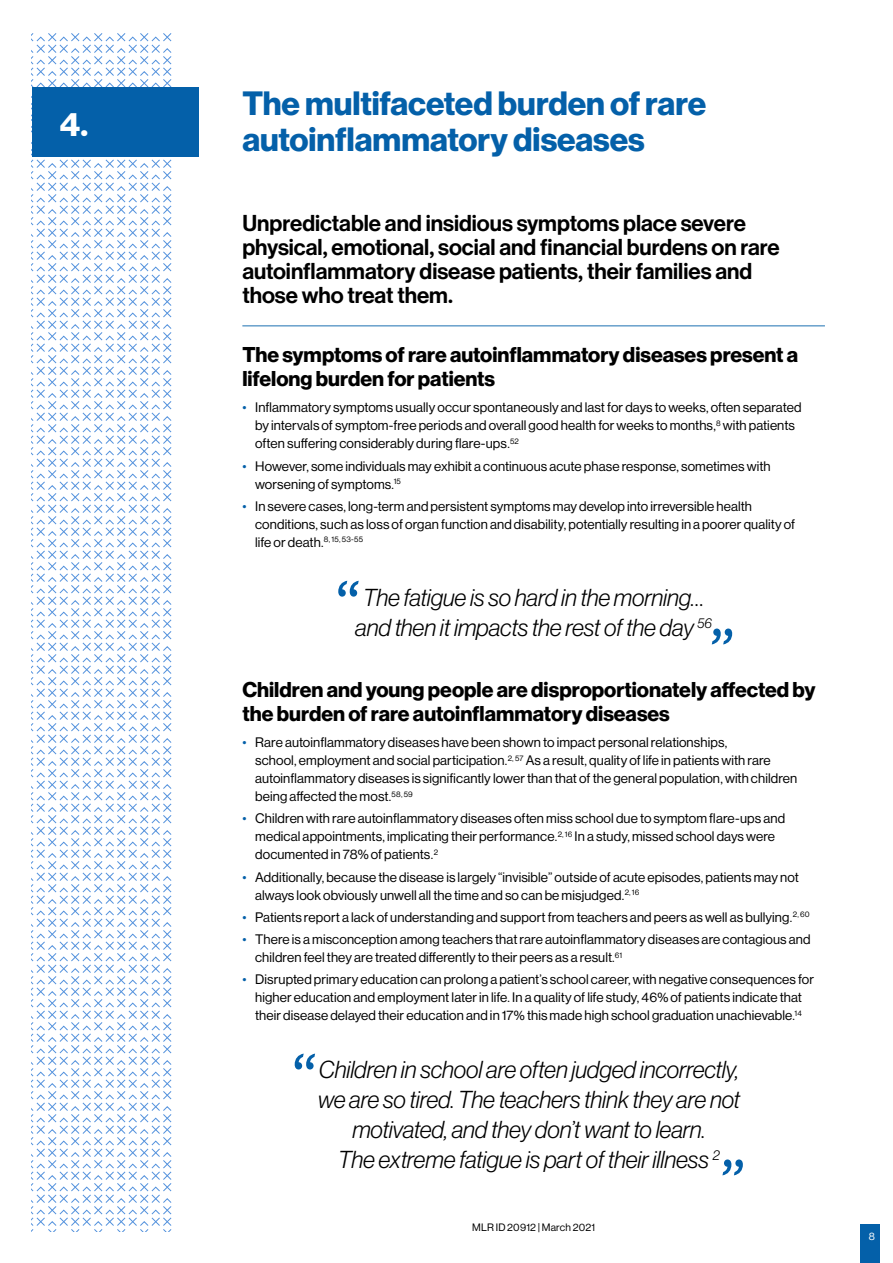
<style>
.page{position:relative;width:893px;height:1263px;background:#fff}
.page>*{position:absolute;margin:0;border:0;box-sizing:border-box;transform-origin:0 0}
.Time_Novartis_Blue{font:90px "Volta Modern Display 46 Light Ita";color:#0460a9}
.Headline_24pt{font:700 33px/36px "Volta Modern Display 75";letter-spacing:-.005em;color:#0460a9}
.Headline_24pt-2{font:700 33px "Volta Modern Display 75";color:#fff}
.Time_Novartis_Blue-2{font:24px/30px "Volta Modern Display 46 Light Ita";letter-spacing:-.005em;color:#000;text-align:center}
.Body_text_Bold{font:500 22.5px/24px "Volta Modern Display 65";color:#000}
.Body_text_Bold-2{font:700 21px/24px "Volta Modern Display 75";color:#000}
.Address_phone{font:13.5px/18px "Volta Modern Display 55 Roman";letter-spacing:.01em;color:#000}
.Time_Novartis_Blue-3{font:10.5px "Volta Modern Display 55 Roman";letter-spacing:.02em;color:#000}
.t1{font:10.5px "Volta Modern Display 55 Roman";color:#fff}
.s1{color:#0460a9}
</style>
<div class="page">
<div style="left:860px;top:1225px;width:19px;height:38px;background:#0460a9"></div>
<svg style="left:32px;top:33px;width:139px;height:1198px"></svg>
<div style="left:32px;top:87px;width:167px;height:70px;background:#0460a9"></div>
<hr style="left:242px;top:325px;width:583px;height:2px;background:#68a0cb">
<p class="Headline_24pt-2" style="left:60px;top:105px;width:30px">4.</p>
<p class="Headline_24pt" style="left:242px;top:86px;width:465px">The multifaceted burden of rare autoinflammatory diseases</p>
<p class="Body_text_Bold" style="left:242px;top:212px;width:539px">Unpredictable and insidious symptoms place severe physical, emotional, social and financial burdens on rare autoinflammatory disease patients, their families and those who treat them.</p>
<p class="Body_text_Bold-2" style="left:242px;top:343px;width:557px">The symptoms of rare autoinflammatory diseases present a lifelong burden for patients</p>
<p class="Address_phone" style="left:255px;top:399px;width:548px;text-indent:-13px"><span class="s1">•</span> Inflammatory symptoms usually occur spontaneously and last for days to weeks, often separated by intervals of symptom-free periods and overall good health for weeks to months,<sup>8</sup> with patients often suffering considerably during flare-ups.<sup>52</sup></p>
<p class="Address_phone" style="left:255px;top:457px;width:517px;text-indent:-13px"><span class="s1">•</span> However, some individuals may exhibit a continuous acute phase response, sometimes with worsening of symptoms.<sup>15</sup></p>
<p class="Address_phone" style="left:255px;top:497px;width:542px;text-indent:-13px"><span class="s1">•</span> In severe cases, long-term and persistent symptoms may develop into irreversible health conditions, such as loss of organ function and disability, potentially resulting in a poorer quality of life or death.<sup>8,</sup> <sup>15,</sup> <sup>53-55</sup></p>
<p class="Time_Novartis_Blue" style="left:330px;top:563px;width:27px">“</p>
<p class="Time_Novartis_Blue-2" style="left:355px;top:583px;width:358px">The fatigue is so hard in the morning… and then it impacts the rest of the day <sup>56</sup></p>
<p class="Time_Novartis_Blue" style="left:741px;top:662px;width:27px;rotate:-180deg">“</p>
<p class="Body_text_Bold-2" style="left:242px;top:677px;width:575px">Children and young people are disproportionately affected by the burden of rare autoinflammatory diseases</p>
<p class="Address_phone" style="left:255px;top:733px;width:544px;text-indent:-13px"><span class="s1">•</span> Rare autoinflammatory diseases have been shown to impact personal relationships,<br>school, employment and social participation.<sup>2,</sup> <sup>57</sup> As a result, quality of life in patients with rare autoinflammatory diseases is significantly lower than that of the general population, with children being affected the most.<sup>58,</sup> <sup>59</sup></p>
<p class="Address_phone" style="left:255px;top:809px;width:531px;text-indent:-13px"><span class="s1">•</span> Children with rare autoinflammatory diseases often miss school due to symptom flare-ups and medical appointments, implicating their performance.<sup>2,</sup> <sup>16</sup> In a study, missed school days were documented in 78% of patients.<sup>2</sup></p>
<p class="Address_phone" style="left:255px;top:868px;width:545px;text-indent:-13px"><span class="s1">•</span> Additionally, because the disease is largely “invisible” outside of acute episodes, patients may not always look obviously unwell all the time and so can be misjudged.<sup>2,</sup> <sup>16</sup></p>
<p class="Address_phone" style="left:242px;top:908px;width:569px"><span class="s1">•</span> Patients report a lack of understanding and support from teachers and peers as well as bullying.<sup>2,</sup> <sup>60</sup></p>
<p class="Address_phone" style="left:255px;top:930px;width:557px;text-indent:-13px"><span class="s1">•</span> There is a misconception among teachers that rare autoinflammatory diseases are contagious and children feel they are treated differently to their peers as a result.<sup>61</sup></p>
<p class="Address_phone" style="left:242px;top:970px;width:573px;text-align:center"><span class="s1">•</span> Disrupted primary education can prolong a patient’s school career, with negative consequences for higher education and employment later in life. In a quality of life study, 46% of patients indicate that their disease delayed their education and in 17% this made high school graduation unachievable.<sup>14</sup></p>
<p class="Time_Novartis_Blue-2" style="left:318px;top:1055px;width:424px">Children in school are often judged incorrectly, we are so tired. The teachers think they are not motivated, and they don’t want to learn.<br>The extreme fatigue is part of their illness <sup>2</sup></p>
<p class="Time_Novartis_Blue" style="left:286px;top:1036px;width:27px">“</p>
<p class="Time_Novartis_Blue" style="left:752px;top:1193px;width:27px;rotate:-180deg">“</p>
<p class="Time_Novartis_Blue-3" style="left:472px;top:1221px;width:124px">MLR ID 20912 | March 2021</p>
<p class="t1" style="left:869px;top:1230px;width:8px">8</p>
</div>
